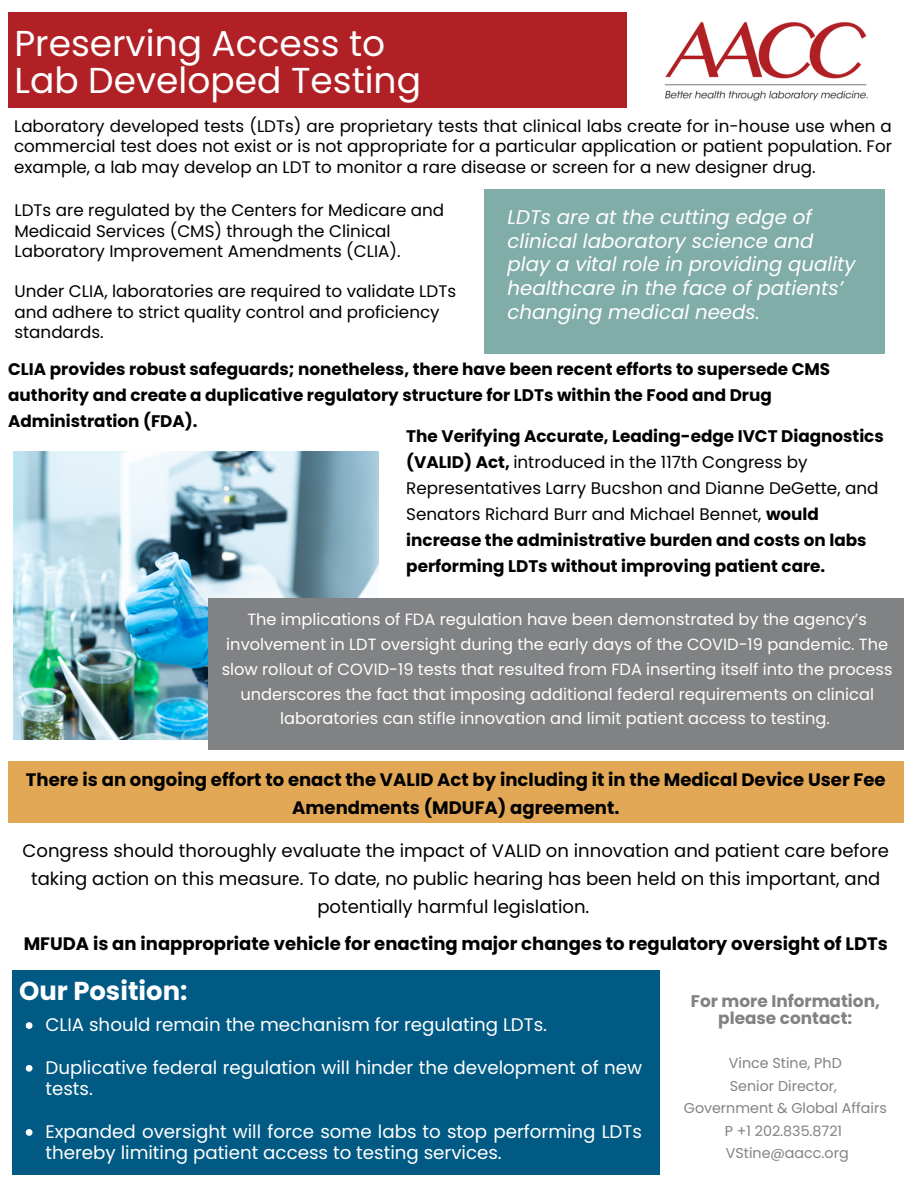
<style>
.page{position:relative;width:918px;height:1188px;background:#fff}
.page>*{position:absolute;margin:0;border:0;box-sizing:border-box;transform-origin:0 0}
.t1{font:36px "Poppins";color:#fff}
.t2{font:700 25.8px "Poppins";color:#fff}
.t3{font:italic 19.8px/23.7px "Poppins";color:#fff}
.t4{font:18.3px/21.3px "Poppins";color:#fff}
.t5{font:18px/28px "Poppins";color:#000;text-align:center}
.t6{font:700 18px/28px "Poppins";color:#000;text-align:center}
.t7{font:16.8px/20.2px "Poppins";color:#000}
.t8{font:700 16.8px/25.8px "Poppins";color:#000}
.t9{font:700 16.8px "Poppins";color:#808284}
.t10{font:16.2px/24.8px "Poppins";color:#fff;text-align:center}
.t11{font:14.25px "Poppins";color:#808284}
.s1{font-weight:400}
</style>
<div class="page">
<img style="left:14px;top:451px;width:364px;height:288px">
<div style="left:8px;top:13px;width:647px;height:95px;background:#b12025"></div>
<div style="left:12px;top:970px;width:648px;height:205px;background:#005a84"></div>
<img style="left:628px;top:13px;width:240px;height:95px">
<div style="left:485px;top:190px;width:400px;height:164px;background:#81ada8"></div>
<div style="left:8px;top:761px;width:896px;height:62px;background:#e2a856"></div>
<div style="left:208px;top:598px;width:695px;height:152px;background:#808284"></div>
<svg style="left:26px;top:1022px;width:6px;height:7px"></svg>
<svg style="left:26px;top:1065px;width:6px;height:7px"></svg>
<svg style="left:26px;top:1129px;width:6px;height:7px"></svg>
<p class="t1" style="left:14px;top:18px;width:372px">Preserving Access to</p>
<p class="t1" style="left:14px;top:55px;width:408px">Lab Developed Testing</p>
<p class="t7" style="left:14px;top:116px;width:879px;text-align:justify">Laboratory developed tests (LDTs) are proprietary tests that clinical labs create for in-house use when a commercial test does not exist or is not appropriate for a particular application or patient population. For example, a lab may develop an LDT to monitor a rare disease or screen for a new designer drug.</p>
<p class="t7" style="left:14px;top:200px;width:431px">LDTs are regulated by the Centers for Medicare and<br>Medicaid Services (CMS) through the Clinical<br>Laboratory Improvement Amendments (CLIA).</p>
<p class="t7" style="left:14px;top:281px;width:443px">Under CLIA, laboratories are required to validate LDTs and adhere to strict quality control and proficiency standards.</p>
<p class="t3" style="left:508px;top:205px;width:349px">LDTs are at the cutting edge of clinical laboratory science and play a vital role in providing quality healthcare in the face of patients’ changing medical needs.</p>
<p class="t8" style="left:8px;top:356px;width:824px">CLIA provides robust safeguards; nonetheless, there have been recent efforts to supersede CMS authority and create a duplicative regulatory structure for LDTs within the Food and Drug<br>Administration (FDA).</p>
<p class="t8" style="left:406px;top:424px;width:479px">The Verifying Accurate, Leading-edge IVCT Diagnostics (VALID) Act, <span class="s1">introduced in the 117th Congress by Representatives Larry Bucshon and Dianne DeGette, and Senators Richard Burr and Michael Bennet,</span> would increase the administrative burden and costs on labs performing LDTs without improving patient care.</p>
<p class="t10" style="left:222px;top:607px;width:672px">The implications of FDA regulation have been demonstrated by the agency’s involvement in LDT oversight during the early days of the COVID-19 pandemic. The slow rollout of COVID-19 tests that resulted from FDA inserting itself into the process underscores the fact that imposing additional federal requirements on clinical laboratories can stifle innovation and limit patient access to testing.</p>
<p class="t6" style="left:26px;top:766px;width:861px">There is an ongoing effort to enact the VALID Act by including it in the Medical Device User Fee<br>Amendments (MDUFA) agreement.</p>
<p class="t5" style="left:23px;top:836px;width:868px">Congress should thoroughly evaluate the impact of VALID on innovation and patient care before taking action on this measure. To date, no public hearing has been held on this important, and potentially harmful legislation.</p>
<p class="t6" style="left:24px;top:930px;width:866px">MFUDA is an inappropriate vehicle for enacting major changes to regulatory oversight of LDTs</p>
<p class="t2" style="left:19px;top:973px;width:170px">Our Position:</p>
<p class="t4" style="left:46px;top:1014px;width:503px">CLIA should remain the mechanism for regulating LDTs.</p>
<p class="t4" style="left:46px;top:1057px;width:598px">Duplicative federal regulation will hinder the development of new tests.</p>
<p class="t4" style="left:46px;top:1121px;width:598px">Expanded oversight will force some labs to stop performing LDTs thereby limiting patient access to testing services.</p>
<p class="t9" style="left:691px;top:989px;width:191px">For more Information,</p>
<p class="t9" style="left:718px;top:1006px;width:136px">please contact:</p>
<p class="t11" style="left:729px;top:1053px;width:114px">Vince Stine, PhD</p>
<p class="t11" style="left:730px;top:1076px;width:109px">Senior Director,</p>
<p class="t11" style="left:684px;top:1098px;width:204px">Government &amp; Global Affairs</p>
<p class="t11" style="left:725px;top:1121px;width:119px">P +1 202.835.8721</p>
<p class="t11" style="left:726px;top:1143px;width:124px">VStine@aacc.org</p>
</div>
